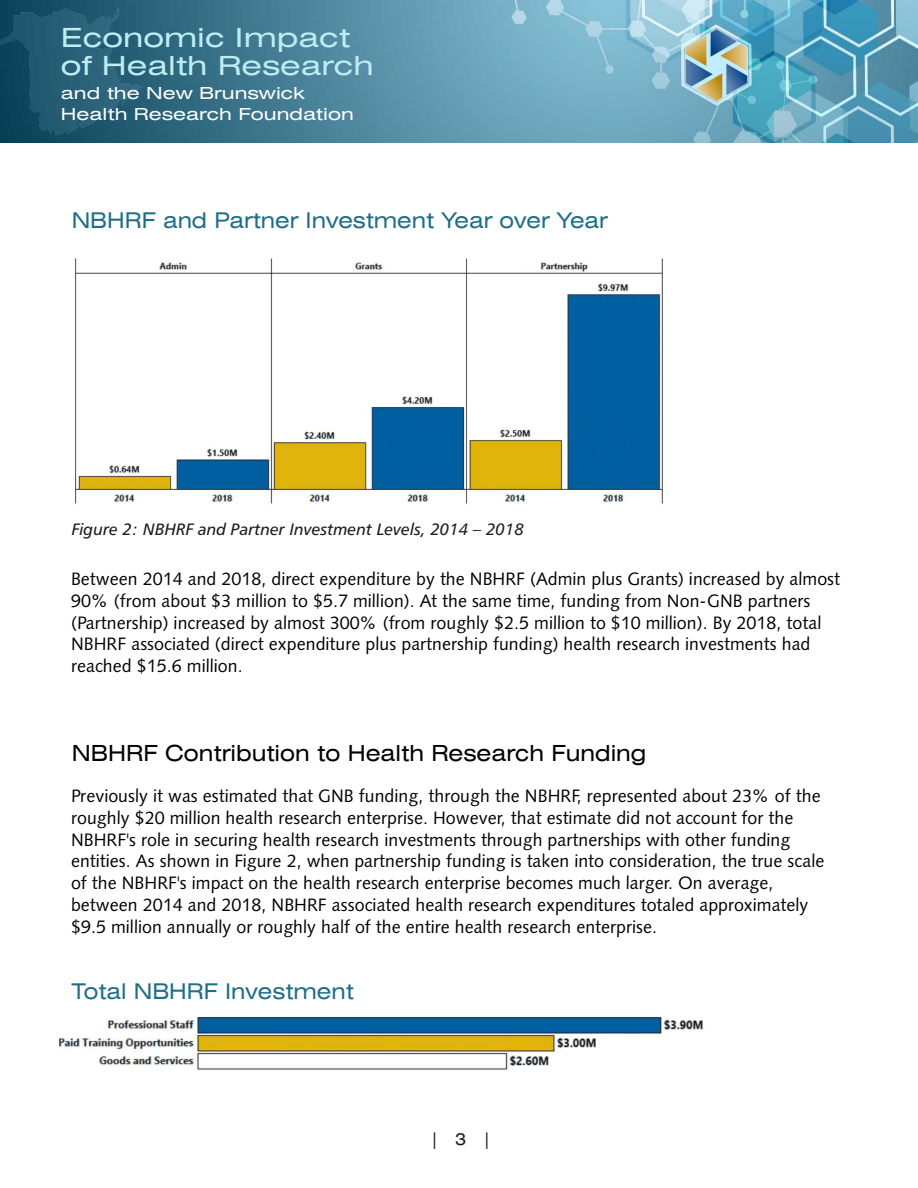
<style>
.page{position:relative;width:918px;height:1188px;background:#fff}
.page>*{position:absolute;margin:0;border:0;box-sizing:border-box;transform-origin:0 0}
.t1{font:expanded 26.4px/28.2px "Swiss 721 BT";color:#bdedf2;scale:1.16 1}
.t2{font:expanded 22.2px "Swiss 721 BT";color:#000}
.t3{font:expanded 21.75px "Swiss 721 BT";color:#1f6e87}
.t4{font:18px/21.9px "Humanist 531 BT Roman A";color:#000}
.t5{font:expanded 16.65px/20.4px "Swiss 721 BT";color:#fff;scale:1.16 1}
.t6{font:16.5px "Humanist 777 BT Roman B,Italic";color:#1f1a17}
.t7{font:expanded 16.5px "Swiss 721 BT";color:#1f1a17}
</style>
<div class="page">
<svg style="left:0;top:0;width:918px;height:143px;background:#568fa6"></svg>
<img style="left:75px;top:258px;width:588px;height:246px">
<img style="left:59px;top:1017px;width:644px;height:53px">
<h1 class="t1" style="left:61px;top:26px;width:271px">Economic Impact of Health Research</h1>
<p class="t5" style="left:61px;top:85px;width:254px">and the New Brunswick<br>Health Research Foundation</p>
<p class="t3" style="left:72px;top:212px;width:538px">NBHRF and Partner Investment Year over Year</p>
<p class="t6" style="left:72px;top:523px;width:454px">Figure 2: NBHRF and Partner Investment Levels, 2014 – 2018</p>
<p class="t4" style="left:71px;top:569px;width:771px">Between 2014 and 2018, direct expenditure by the NBHRF (Admin plus Grants) increased by almost 90% (from about $3 million to $5.7 million). At the same time, funding from Non-GNB partners (Partnership) increased by almost 300% (from roughly $2.5 million to $10 million). By 2018, total NBHRF associated (direct expenditure plus partnership funding) health research investments had reached $15.6 million.</p>
<p class="t2" style="left:72px;top:744px;width:576px">NBHRF Contribution to Health Research Funding</p>
<p class="t4" style="left:71px;top:786px;width:755px">Previously it was estimated that GNB funding, through the NBHRF, represented about 23% of the roughly $20 million health research enterprise. However, that estimate did not account for the NBHRF's role in securing health research investments through partnerships with other funding entities. As shown in Figure 2, when partnership funding is taken into consideration, the true scale of the NBHRF's impact on the health research enterprise becomes much larger. On average, between 2014 and 2018, NBHRF associated health research expenditures totaled approximately $9.5 million annually or roughly half of the entire health research enterprise.</p>
<p class="t3" style="left:72px;top:983px;width:284px">Total NBHRF Investment</p>
<p class="t7" style="left:431px;top:1133px;width:62px">| 3 |</p>
</div>
